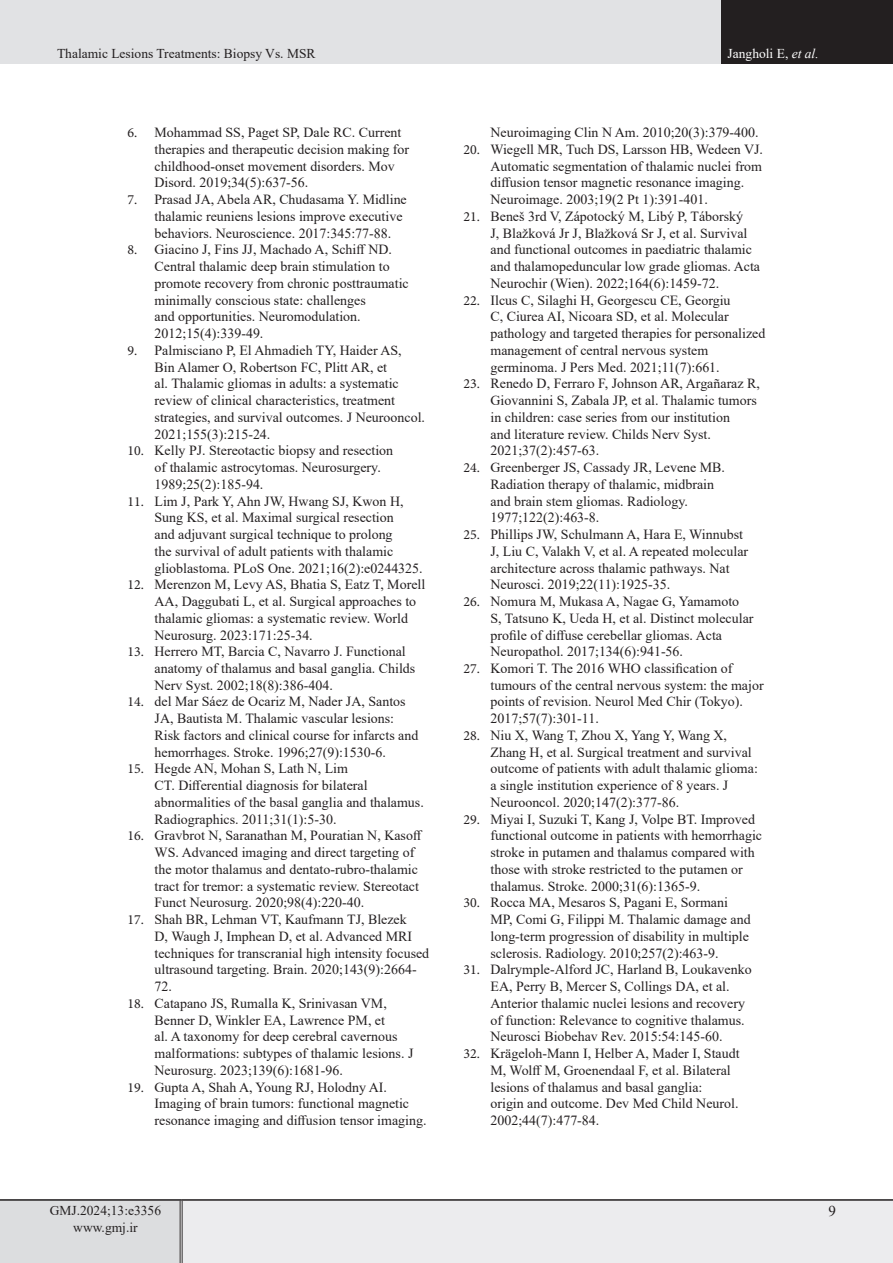
<style>
.page{position:relative;width:893px;height:1263px;background:#fff}
.page>*{position:absolute;margin:0;border:0;box-sizing:border-box;transform-origin:0 0}
.t1{font:15px "Times New Roman";color:#231f20}
.t2{font:13.95px/16.8px "Times New Roman";color:#231f20}
.eeeeeeeeeeee{font:13.5px "Times New Roman";color:#231f20}
.t3{font:13.5px "Times New Roman";color:#fff}
.s1{font-style:italic}
.s2{font-family:"Minion Pro"}
</style>
<div class="page">
<div style="left:0;top:0;width:722px;height:64px;background:#e1e2e4"></div>
<div style="left:722px;top:0;width:171px;height:64px;background:#231f20"></div>
<div style="left:0;top:1200px;width:181px;height:63px;background:#dcdddf"></div>
<div style="left:181px;top:1200px;width:712px;height:63px;background:#ececee"></div>
<hr style="left:180px;top:1201px;width:3px;height:62px;background:#fff">
<hr style="left:180px;top:1201px;width:1px;height:62px;background:#231f20">
<hr style="left:182px;top:1201px;width:1px;height:62px;background:#231f20">
<hr style="left:0;top:1199px;width:181px;height:2px;background:#231f20">
<hr style="left:181px;top:1199px;width:712px;height:2px;background:#231f20">
<p class="eeeeeeeeeeee" style="left:57px;top:44px;width:260px">Thalamic Lesions Treatments: Biopsy Vs. MSR</p>
<p class="t3" style="left:728px;top:44px;width:93px">Jangholi E, <span class="s1">et al.</span></p>
<p class="t2" style="left:155px;top:124px;width:256px;text-indent:-27px"><span class="s2">6.</span> Mohammad SS, Paget SP, Dale RC. Current therapies and therapeutic decision making for childhood‐onset movement disorders. Mov Disord. 2019;34(5):637-56.</p>
<p class="t2" style="left:155px;top:191px;width:254px;text-indent:-27px"><span class="s2">7.</span> Prasad JA, Abela AR, Chudasama Y. Midline thalamic reuniens lesions improve executive behaviors. Neuroscience. 2017:345:77-88.</p>
<p class="t2" style="left:155px;top:241px;width:256px;text-indent:-27px"><span class="s2">8.</span> Giacino J, Fins JJ, Machado A, Schiff ND.<br>Central thalamic deep brain stimulation to promote recovery from chronic posttraumatic minimally conscious state: challenges<br>and opportunities. Neuromodulation.<br>2012;15(4):339-49.</p>
<p class="t2" style="left:155px;top:341px;width:272px;text-indent:-27px"><span class="s2">9.</span> Palmisciano P, El Ahmadieh TY, Haider AS, Bin Alamer O, Robertson FC, Plitt AR, et<br>al. Thalamic gliomas in adults: a systematic review of clinical characteristics, treatment strategies, and survival outcomes. J Neurooncol.<br>2021;155(3):215-24.</p>
<p class="t2" style="left:155px;top:442px;width:240px;text-indent:-27px"><span class="s2">10.</span> Kelly PJ. Stereotactic biopsy and resection of thalamic astrocytomas. Neurosurgery.<br>1989;25(2):185-94.</p>
<p class="t2" style="left:155px;top:492px;width:270px;text-indent:-27px"><span class="s2">11.</span> Lim J, Park Y, Ahn JW, Hwang SJ, Kwon H, Sung KS, et al. Maximal surgical resection<br>and adjuvant surgical technique to prolong<br>the survival of adult patients with thalamic glioblastoma. PLoS One. 2021;16(2):e0244325.</p>
<p class="t2" style="left:155px;top:576px;width:272px;text-indent:-27px"><span class="s2">12.</span> Merenzon M, Levy AS, Bhatia S, Eatz T, Morell AA, Daggubati L, et al. Surgical approaches to thalamic gliomas: a systematic review. World Neurosurg. 2023:171:25-34.</p>
<p class="t2" style="left:155px;top:643px;width:262px;text-indent:-27px"><span class="s2">13.</span> Herrero MT, Barcia C, Navarro J. Functional anatomy of thalamus and basal ganglia. Childs<br>Nerv Syst. 2002;18(8):386-404.</p>
<p class="t2" style="left:155px;top:693px;width:265px;text-indent:-27px"><span class="s2">14.</span> del Mar Sáez de Ocariz M, Nader JA, Santos JA, Bautista M. Thalamic vascular lesions:<br>Risk factors and clinical course for infarcts and hemorrhages. Stroke. 1996;27(9):1530-6.</p>
<p class="t2" style="left:155px;top:760px;width:271px;text-indent:-27px"><span class="s2">15.</span> Hegde AN, Mohan S, Lath N, Lim<br>CT. Differential diagnosis for bilateral abnormalities of the basal ganglia and thalamus.<br>Radiographics. 2011;31(1):5-30.</p>
<p class="t2" style="left:155px;top:827px;width:269px;text-indent:-27px"><span class="s2">16.</span> Gravbrot N, Saranathan M, Pouratian N, Kasoff WS. Advanced imaging and direct targeting of the motor thalamus and dentato-rubro-thalamic tract for tremor: a systematic review. Stereotact Funct Neurosurg. 2020;98(4):220-40.</p>
<p class="t2" style="left:155px;top:910px;width:276px;text-indent:-27px"><span class="s2">17.</span> Shah BR, Lehman VT, Kaufmann TJ, Blezek<br>D, Waugh J, Imphean D, et al. Advanced MRI techniques for transcranial high intensity focused ultrasound targeting. Brain. 2020;143(9):2664- 72.</p>
<p class="t2" style="left:155px;top:994px;width:260px;text-indent:-27px"><span class="s2">18.</span> Catapano JS, Rumalla K, Srinivasan VM, Benner D, Winkler EA, Lawrence PM, et<br>al. A taxonomy for deep cerebral cavernous malformations: subtypes of thalamic lesions. J Neurosurg. 2023;139(6):1681-96.</p>
<p class="t2" style="left:155px;top:1078px;width:273px;text-indent:-27px"><span class="s2">19.</span> Gupta A, Shah A, Young RJ, Holodny AI.<br>Imaging of brain tumors: functional magnetic resonance imaging and diffusion tensor imaging.</p>
<p class="t2" style="left:490px;top:124px;width:270px">Neuroimaging Clin N Am. 2010;20(3):379-400.</p>
<p class="t2" style="left:490px;top:140px;width:274px;text-indent:-27px"><span class="s2">20.</span> Wiegell MR, Tuch DS, Larsson HB, Wedeen VJ.<br>Automatic segmentation of thalamic nuclei from diffusion tensor magnetic resonance imaging.<br>Neuroimage. 2003;19(2 Pt 1):391-401.</p>
<p class="t2" style="left:490px;top:207px;width:271px;text-indent:-27px"><span class="s2">21.</span> Beneš 3rd V, Zápotocký M, Libý P, Táborský<br>J, Blažková Jr J, Blažková Sr J, et al. Survival and functional outcomes in paediatric thalamic and thalamopeduncular low grade gliomas. Acta Neurochir (Wien). 2022;164(6):1459-72.</p>
<p class="t2" style="left:490px;top:291px;width:276px;text-indent:-27px"><span class="s2">22.</span> Ilcus C, Silaghi H, Georgescu CE, Georgiu<br>C, Ciurea AI, Nicoara SD, et al. Molecular pathology and targeted therapies for personalized management of central nervous system germinoma. J Pers Med. 2021;11(7):661.</p>
<p class="t2" style="left:490px;top:375px;width:271px;text-indent:-27px"><span class="s2">23.</span> Renedo D, Ferraro F, Johnson AR, Argañaraz R, Giovannini S, Zabala JP, et al. Thalamic tumors in children: case series from our institution<br>and literature review. Childs Nerv Syst.<br>2021;37(2):457-63.</p>
<p class="t2" style="left:490px;top:459px;width:236px;text-indent:-27px"><span class="s2">24.</span> Greenberger JS, Cassady JR, Levene MB.<br>Radiation therapy of thalamic, midbrain and brain stem gliomas. Radiology.<br>1977;122(2):463-8.</p>
<p class="t2" style="left:490px;top:525px;width:259px;text-indent:-27px"><span class="s2">25.</span> Phillips JW, Schulmann A, Hara E, Winnubst J, Liu C, Valakh V, et al. A repeated molecular architecture across thalamic pathways. Nat Neurosci. 2019;22(11):1925-35.</p>
<p class="t2" style="left:490px;top:592px;width:265px;text-indent:-27px"><span class="s2">26.</span> Nomura M, Mukasa A, Nagae G, Yamamoto S, Tatsuno K, Ueda H, et al. Distinct molecular profile of diffuse cerebellar gliomas. Acta Neuropathol. 2017;134(6):941-56.</p>
<p class="t2" style="left:490px;top:659px;width:275px;text-indent:-27px"><span class="s2">27.</span> Komori T. The 2016 WHO classification of tumours of the central nervous system: the major points of revision. Neurol Med Chir (Tokyo).<br>2017;57(7):301-11.</p>
<p class="t2" style="left:490px;top:726px;width:269px;text-indent:-27px"><span class="s2">28.</span> Niu X, Wang T, Zhou X, Yang Y, Wang X, Zhang H, et al. Surgical treatment and survival outcome of patients with adult thalamic glioma: a single institution experience of 8 years. J Neurooncol. 2020;147(2):377-86.</p>
<p class="t2" style="left:490px;top:810px;width:273px;text-indent:-27px"><span class="s2">29.</span> Miyai I, Suzuki T, Kang J, Volpe BT. Improved functional outcome in patients with hemorrhagic stroke in putamen and thalamus compared with those with stroke restricted to the putamen or thalamus. Stroke. 2000;31(6):1365-9.</p>
<p class="t2" style="left:490px;top:894px;width:262px;text-indent:-27px"><span class="s2">30.</span> Rocca MA, Mesaros S, Pagani E, Sormani MP, Comi G, Filippi M. Thalamic damage and long-term progression of disability in multiple sclerosis. Radiology. 2010;257(2):463-9.</p>
<p class="t2" style="left:490px;top:961px;width:263px;text-indent:-27px"><span class="s2">31.</span> Dalrymple-Alford JC, Harland B, Loukavenko EA, Perry B, Mercer S, Collings DA, et al.<br>Anterior thalamic nuclei lesions and recovery of function: Relevance to cognitive thalamus.<br>Neurosci Biobehav Rev. 2015:54:145-60.</p>
<p class="t2" style="left:490px;top:1044px;width:251px;text-indent:-27px"><span class="s2">32.</span> Krägeloh-Mann I, Helber A, Mader I, Staudt M, Wolff M, Groenendaal F, et al. Bilateral lesions of thalamus and basal ganglia:<br>origin and outcome. Dev Med Child Neurol.<br>2002;44(7):477-84.</p>
<p class="eeeeeeeeeeee" style="left:50px;top:1201px;width:113px">GMJ.2024;13:e3356</p>
<p class="eeeeeeeeeeee" style="left:73px;top:1217px;width:66px">www.gmj.ir</p>
<p class="t1" style="left:828px;top:1201px;width:9px">9</p>
</div>
